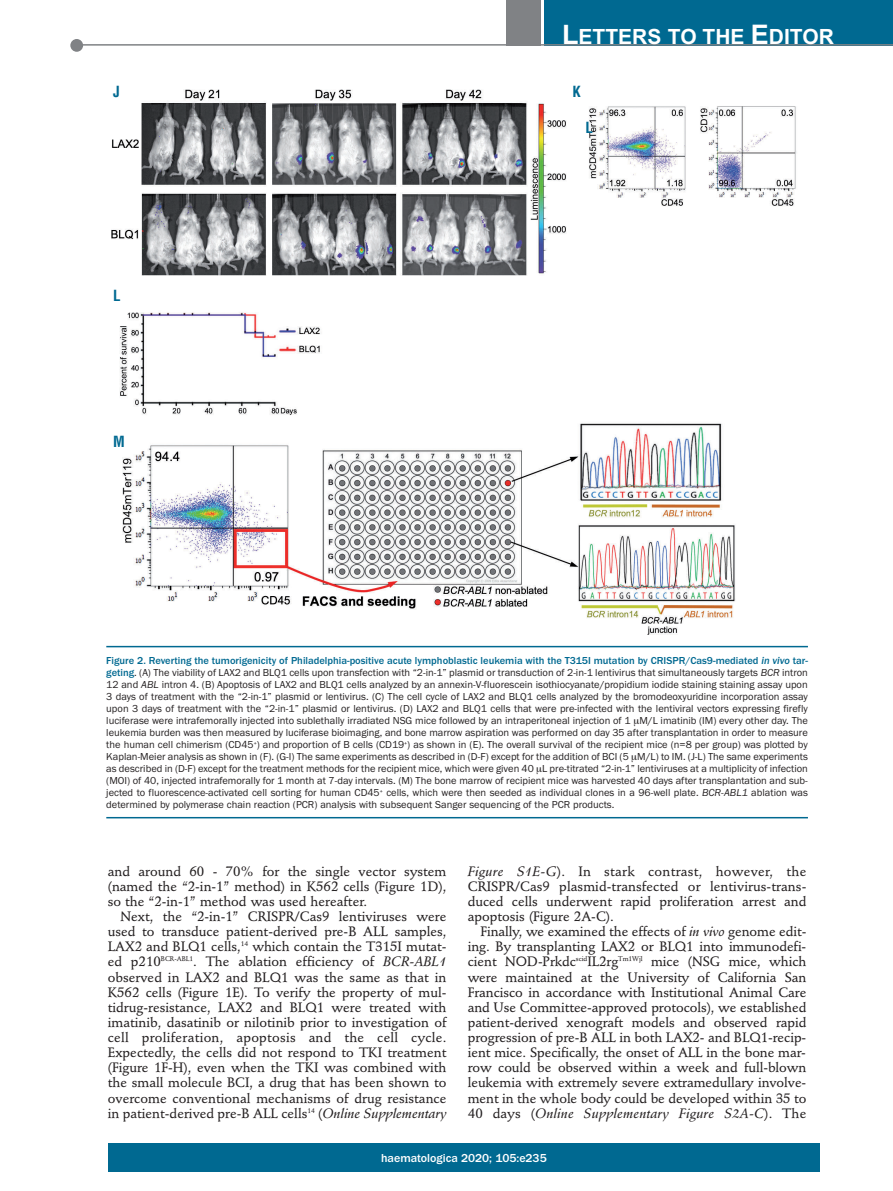
<style>
.page{position:relative;width:893px;height:1191px;background:#fff}
.page>*{position:absolute;margin:0;border:0;box-sizing:border-box;transform-origin:0 0}
.t1{font:700 21px "Arial";color:#fff}
.t2{font:700 condensed 15px "Helvetica";color:#006991}
.t3{font:500 13.5px/15.1px "Stempel Schneidler";color:#231f20;text-align:justify}
.t4{font:italic 13.5px "Stempel Schneidler Med";letter-spacing:.015em;color:#231f20}
.t5{font:500 12px "Franklin Gothic";color:#fff}
.t6{font:10.5px/12px "Franklin Gothic";color:#231f20;text-align:justify}
.s1{font-size:27px}
.s2{font-weight:500;color:#006991}
.s3{font-weight:500;font-style:italic;color:#006991}
.s4{font-style:italic}
.s5{font-family:"Stempel Schneidler Med";font-weight:400;font-style:italic}
.s6{font-family:"Stempel Schneidler";font-weight:500;font-style:normal}
</style>
<div class="page">
<div style="left:107px;top:1143px;width:713px;height:28px;background:#006991"></div>
<div style="left:544px;top:0;width:349px;height:45px;background:#006991"></div>
<div style="left:506px;top:0;width:34px;height:45px;background:#808285"></div>
<div style="left:70px;top:39px;width:13px;height:13px;background:#808285;border-radius:50%"></div>
<hr style="left:78px;top:44px;width:815px;height:2px;background:#808285">
<img style="left:111px;top:89px;width:686px;height:545px">
<hr style="left:106px;top:646px;width:702px;height:1px;background:#006991">
<hr style="left:106px;top:817px;width:702px;height:1px;background:#006991">
<h1 class="t1" style="left:562px;top:25px;width:273px"><span class="s1">L</span>ETTERS TO THE <span class="s1">E</span>DITOR</h1>
<h2 class="t2" style="left:113px;top:83px;width:8px">J</h2>
<h2 class="t2" style="left:573px;top:83px;width:10px">K</h2>
<h2 class="t2" style="left:113px;top:287px;width:9px">L</h2>
<h2 class="t2" style="left:113px;top:433px;width:13px">M</h2>
<h2 class="t2" style="left:585px;top:119px;width:9px">L</h2>
<p class="t6" style="left:106px;top:655px;width:703px"><span class="s2">Figure 2. Reverting the tumorigenicity of Philadelphia-positive acute lymphoblastic leukemia with the T315I mutation by CRISPR/Cas9-mediated</span> <span class="s3">in vivo</span> <span class="s2">tar&shy;geting</span>. (A) The viability of LAX2 and BLQ1 cells upon transfection with “2-in-1” plasmid or transduction of 2-in-1 lentivirus that simultaneously targets <span class="s4">BCR</span> intron 12 and <span class="s4">ABL</span> intron 4. (B) Apoptosis of LAX2 and BLQ1 cells analyzed by an annexin-V-fluorescein isothiocyanate/propidium iodide staining staining assay upon 3 days of treatment with the “2-in-1” plasmid or lentivirus. (C) The cell cycle of LAX2 and BLQ1 cells analyzed by the bromodeoxyuridine incorporation assay upon 3 days of treatment with the “2-in-1” plasmid or lentivirus. (D) LAX2 and BLQ1 cells that were pre-infected with the lentiviral vectors expressing firefly luciferase were intrafemorally injected into sublethally irradiated NSG mice followed by an intraperitoneal injection of 1 M/L imatinib (IM) every other day. The leukemia burden was then measured by luciferase bioimaging, and bone marrow aspiration was performed on day 35 after transplantation in order to measure the human cell chimerism (CD45<sup>+</sup>) and proportion of B cells (CD19<sup>+</sup>) as shown in (E). The overall survival of the recipient mice (n=8 per group) was plotted by Kaplan-Meier analysis as shown in (F). (G-I) The same experiments as described in (D-F) except for the addition of BCI (5 M/L) to IM. (J-L) The same experiments as described in (D-F) except for the treatment methods for the recipient mice, which were given 40 L pre-titrated “2-in-1” lentiviruses at a multiplicity of infection (MOI) of 40, injected intrafemorally for 1 month at 7-day intervals. (M) The bone marrow of recipient mice was harvested 40 days after transplantation and sub&shy;jected to fluorescence-activated cell sorting for human CD45<sup>+</sup> cells, which were then seeded as individual clones in a 96-well plate. <span class="s4">BCR-ABL1</span> ablation was determined by polymerase chain reaction (PCR) analysis with subsequent Sanger sequencing of the PCR products.</p>
<p class="t3" style="left:108px;top:864px;width:340px">and around 60 - 70% for the single vector system (named the “2-in-1” method) in K562 cells (Figure 1D), so the “2-in-1” method was used hereafter.</p>
<p class="t3" style="left:108px;top:910px;width:340px;text-indent:13px">Next, the “2-in-1” CRISPR/Cas9 lentiviruses were used to transduce patient-derived pre-B ALL samples, LAX2 and BLQ1 cells,<sup>14</sup> which contain the T315I mutat&shy;ed p210<sup>BCR-ABL1</sup>. The ablation efficiency of <span class="s5">BCR-ABL1 </span>observed in LAX2 and BLQ1 was the same as that in K562 cells (Figure 1E). To verify the property of mul&shy;tidrug-resistance, LAX2 and BLQ1 were treated with imatinib, dasatinib or nilotinib prior to investigation of cell proliferation, apoptosis and the cell cycle.<br>Expectedly, the cells did not respond to TKI treatment (Figure 1F-H), even when the TKI was combined with the small molecule BCI, a drug that has been shown to overcome conventional mechanisms of drug resistance in patient-derived pre-B ALL cells<sup>14</sup> (<span class="s5">Online Supplementary</span></p>
<p class="t3" style="left:468px;top:864px;width:340px"><span class="s5">Figure S1E-G</span>). In stark contrast, however, the CRISPR/Cas9 plasmid-transfected or lentivirus-trans&shy;duced cells underwent rapid proliferation arrest and apoptosis (Figure 2A-C).</p>
<p class="t3" style="left:468px;top:925px;width:340px;text-indent:13px">Finally, we examined the effects of <span class="s5">in vivo</span> genome edit&shy;ing. By transplanting LAX2 or BLQ1 into immunodefi&shy;cient NOD-Prkdc<sup>scid</sup>IL2rg<sup>Tm1Wjl</sup> mice (NSG mice, which were maintained at the University of California San Francisco in accordance with Institutional Animal Care and Use Committee-approved protocols), we established patient-derived xenograft models and observed rapid progression of pre-B ALL in both LAX2- and BLQ1-recip&shy;ient mice. Specifically, the onset of ALL in the bone mar&shy;row could be observed within a week and full-blown leukemia with extremely severe extramedullary involve&shy;ment in the whole body could be developed within 35 to</p>
<p class="t4" style="left:468px;top:1107px;width:340px"><span class="s6">40 days (</span>Online Supplementary Figure S2A-C<span class="s6">). The</span></p>
<p class="t5" style="left:381px;top:1150px;width:167px">haematologica 2020; 105:e235</p>
</div>
